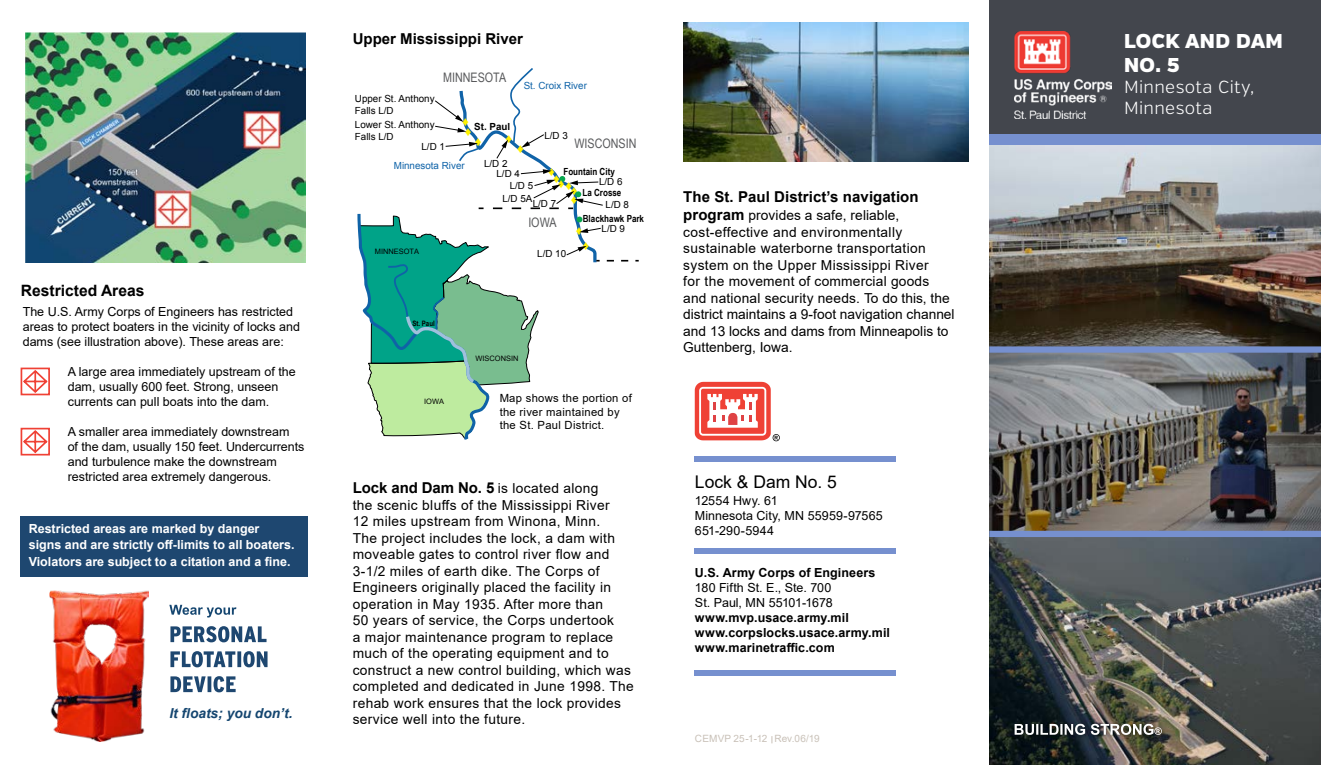
<style>
.page{position:relative;width:1321px;height:765px;background:#fff}
.page>*{position:absolute;margin:0;border:0;box-sizing:border-box;transform-origin:0 0}
.t1{font:900 20px/24px "Verb";letter-spacing:.02em;color:#fff}
.t2{font:300 17.5px/21px "Verb";letter-spacing:.02em;color:#fff}
.t3{font:17.5px "Arial";color:#000}
.t4{font:700 15.62px "Arial";color:#000}
.t5{font:700 15px "Arial";color:#000}
.t6{font:13.75px/16.5px "Arial";letter-spacing:.025em;color:#000}
.t7{font:italic 700 13.75px "Arial";color:#154670}
.t8{font:13.12px "Arial Narrow";color:#58595b}
.t9{font:13.12px/11.4px "Arial";color:#fff200;text-align:center}
.t10{font:12.5px/15px "Arial";color:#000}
.t11{font:700 12.5px/16.2px "Arial";color:#fff}
.t12{font:700 12.5px/15px "Arial";letter-spacing:.01em;color:#000}
.t13{font:11.25px/13.5px "Arial";letter-spacing:.025em;color:#000}
.t14{font:10px "Arial";letter-spacing:.005em;color:#c9c1b8}
.t15{font:9.75px/11.8px "Arial";color:#000}
.t16{font:700 9.75px/21.1px "Arial Narrow";color:#000}
.t17{font:9.75px "Arial";color:#0f63a8}
.t18{font:700 9.75px "Arial";color:#000}
.t19{font:7.38px "Arial";color:#000}
.t20{font:700 7.38px "Arial Narrow";color:#000}
.s1{font-weight:400;font-size:13.75px}
.s2{font-weight:700;font-size:15px}
</style>
<div class="page">
<img style="left:989px;top:145px;width:331px;height:620px">
<svg style="left:357px;top:68px;width:281px;height:372px"></svg>
<svg style="left:694px;top:382px;width:85px;height:59px"></svg>
<div style="left:694px;top:456px;width:201px;height:5px;background:#7690cf"></div>
<div style="left:694px;top:549px;width:201px;height:5px;background:#7690cf"></div>
<div style="left:989px;top:0;width:331px;height:140px;background:#43464d"></div>
<div style="left:989px;top:346px;width:331px;height:7px;background:#7690cf"></div>
<div style="left:989px;top:531px;width:331px;height:6px;background:#7690cf"></div>
<img style="left:1014px;top:32px;width:97px;height:87px">
<div style="left:989px;top:134px;width:331px;height:11px;background:#7690cf"></div>
<div style="left:1011px;top:721px;width:155px;height:19px;background:#000;opacity:.5"></div>
<svg style="left:1014px;top:724px;width:147px;height:11px"></svg>
<div style="left:694px;top:670px;width:201px;height:5px;background:#7690cf"></div>
<img style="left:25px;top:33px;width:280px;height:229px">
<div style="left:21px;top:516px;width:287px;height:60px;background:#1e4770"></div>
<svg style="left:170px;top:676px;width:66px;height:16px"></svg>
<svg style="left:170px;top:651px;width:97px;height:16px"></svg>
<svg style="left:170px;top:626px;width:96px;height:16px"></svg>
<svg style="left:169px;top:605px;width:67px;height:13px"></svg>
<img style="left:50px;top:590px;width:98px;height:152px">
<img style="left:683px;top:23px;width:285px;height:138px">
<svg style="left:20px;top:367px;width:30px;height:29px"></svg>
<svg style="left:20px;top:427px;width:30px;height:29px"></svg>
<p class="t4" style="left:21px;top:279px;width:125px">Restricted Areas</p>
<p class="t10" style="left:23px;top:304px;width:279px">The U.S. Army Corps of Engineers has restricted areas to protect boaters in the vicinity of locks and dams (see illustration above). These areas are:</p>
<p class="t10" style="left:68px;top:364px;width:229px">A large area immediately upstream of the dam, usually 600 feet. Strong, unseen currents can pull boats into the dam.</p>
<p class="t10" style="left:68px;top:424px;width:238px">A smaller area immediately downstream<br>of the dam, usually 150 feet. Undercurrents and turbulence make the downstream restricted area extremely dangerous.</p>
<p class="t11" style="left:29px;top:521px;width:267px">Restricted areas are marked by danger signs and are strictly off-limits to all boaters.<br>Violators are subject to a citation and a fine.</p>
<p class="t7" style="left:169px;top:704px;width:125px">It floats; you don’t.</p>
<p class="t5" style="left:353px;top:28px;width:172px">Upper Mississippi River</p>
<p class="t15" style="left:355px;top:93px;width:81px">Upper St. Anthony<br>Falls L/D</p>
<p class="t8" style="left:443px;top:68px;width:64px">MINNESOTA</p>
<p class="t17" style="left:523px;top:79px;width:65px">St. Croix River</p>
<p class="t9" style="left:462px;top:116px;width:8px">♦</p>
<p class="t15" style="left:355px;top:119px;width:81px">Lower St. Anthony<br>Falls L/D</p>
<p class="t9" style="left:465px;top:125px;width:8px">♦</p>
<p class="t18" style="left:474px;top:120px;width:37px">St. Paul</p>
<p class="t9" style="left:475px;top:136px;width:8px">♦</p>
<p class="t9" style="left:505px;top:133px;width:8px">♦</p>
<p class="t15" style="left:421px;top:140px;width:25px">L/D 1</p>
<p class="t9" style="left:517px;top:143px;width:8px">♦</p>
<p class="t15" style="left:544px;top:130px;width:25px">L/D 3</p>
<p class="t8" style="left:574px;top:133px;width:63px">WISCONSIN</p>
<p class="t17" style="left:394px;top:159px;width:72px">Minnesota River</p>
<p class="t19" style="left:375px;top:246px;width:46px">MINNESOTA</p>
<p class="t15" style="left:496px;top:159px;width:25px;line-height:9.4px;text-indent:-12px">L/D 2<br>L/D 4</p>
<p class="t15" style="left:502px;top:179px;width:32px;line-height:13.2px;text-align:right">L/D 5<br>L/D 5A</p>
<p class="t16" style="left:582px;top:161px;width:40px;text-indent:-19px">Fountain City<br>La Crosse</p>
<p class="t9" style="left:548px;top:166px;width:8px">♦</p>
<p class="t9" style="left:553px;top:173px;width:8px">♦</p>
<p class="t15" style="left:599px;top:175px;width:25px">L/D 6</p>
<p class="t15" style="left:605px;top:199px;width:25px">L/D 8</p>
<p class="t15" style="left:601px;top:223px;width:25px">L/D 9</p>
<p class="t9" style="left:558px;top:178px;width:8px">♦</p>
<p class="t9" style="left:565px;top:182px;width:13px">♦♦ ♦</p>
<p class="t9" style="left:576px;top:224px;width:15px;line-height:14.5px">♦ ♦</p>
<p class="t15" style="left:532px;top:197px;width:25px">L/D 7</p>
<p class="t16" style="left:583px;top:207px;width:63px">Blackhawk Park</p>
<p class="t8" style="left:528px;top:213px;width:30px">IOWA</p>
<p class="t15" style="left:537px;top:248px;width:30px">L/D 10</p>
<p class="t20" style="left:412px;top:318px;width:24px">St. Paul</p>
<p class="t19" style="left:424px;top:397px;width:21px">IOWA</p>
<p class="t19" style="left:475px;top:354px;width:44px">WISCONSIN</p>
<p class="t13" style="left:499px;top:391px;width:134px">Map shows the portion of the river maintained by the St. Paul District.</p>
<p class="t5" style="left:353px;top:477px;width:247px">Lock and Dam No. 5 <span class="s1">is located along</span></p>
<p class="t6" style="left:353px;top:497px;width:283px">the scenic bluffs of the Mississippi River<br>12 miles upstream from Winona, Minn.<br>The project includes the lock, a dam with moveable gates to control river flow and 3-1/2 miles of earth dike. The Corps of Engineers originally placed the facility in operation in May 1935. After more than<br>50 years of service, the Corps undertook<br>a major maintenance program to replace much of the operating equipment and to construct a new control building, which was completed and dedicated in June 1998. The rehab work ensures that the lock provides service well into the future.</p>
<p class="t5" style="left:683px;top:186px;width:237px">The St. Paul District’s navigation</p>
<p class="t6" style="left:683px;top:207px;width:273px"><span class="s2">program</span> provides a safe, reliable, cost-effective and environmentally sustainable waterborne transportation system on the Upper Mississippi River<br>for the movement of commercial goods and national security needs. To do this, the district maintains a 9-foot navigation channel and 13 locks and dams from Minneapolis to Guttenberg, Iowa.</p>
<p class="t3" style="left:695px;top:470px;width:143px">Lock &amp; Dam No. 5</p>
<p class="t10" style="left:695px;top:493px;width:189px">12554 Hwy. 61<br>Minnesota City, MN 55959-97565<br>651-290-5944</p>
<p class="t12" style="left:695px;top:565px;width:182px">U.S. Army Corps of Engineers</p>
<p class="t10" style="left:695px;top:580px;width:139px">180 Fifth St. E., Ste. 700<br>St. Paul, MN 55101-1678</p>
<p class="t12" style="left:695px;top:610px;width:197px">www.mvp.usace.army.mil www.corpslocks.usace.army.mil www.marinetraffic.com</p>
<p class="t14" style="left:695px;top:732px;width:126px">CEMVP 25-1-12 Rev.06/19</p>
<h1 class="t1" style="left:1124px;top:29px;width:160px">LOCK AND DAM<br>NO. 5</h1>
<p class="t2" style="left:1124px;top:76px;width:132px">Minnesota City,<br>Minnesota</p>
</div>
